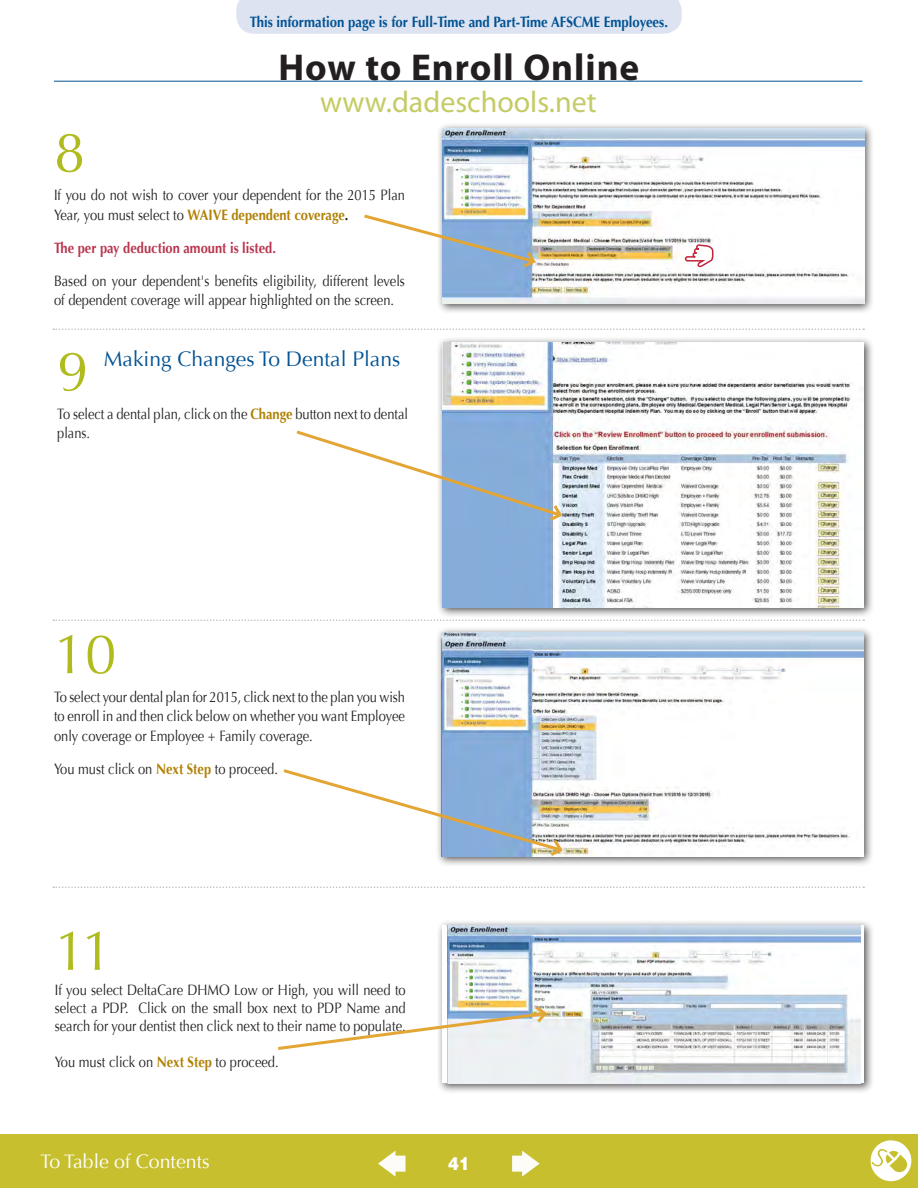
<style>
.page{position:relative;width:918px;height:1188px;background:#fff}
.page>*{position:absolute;margin:0;border:0;box-sizing:border-box;transform-origin:0 0}
.Blue_SUBHEAD_12{font:56.1px "Optima";color:#b0bb1d}
._14_Page_Headers{font:700 37.5px "Myriad Pro";letter-spacing:.025em;color:#231f20}
.t1{font:30px "Myriad Pro";color:#c5cb64}
.Blue_SUBHEAD_12-2{font:21px "Optima";color:#005294}
.t2{font:19.5px "Optima";color:#fff}
.t3{font:900 18px "Helvetica";color:#fff;scale:.9 1}
.Body_Text_REG_12{font:15px/19.5px "Optima";color:#231f20;scale:.86 1}
.Body_Text_REG_11{font:700 15px "Optima";color:#005294;scale:.88 1}
.Body_Text_REG_12-2{font:700 15px "Optima";color:#b9354e;scale:.86 1}
.s1{font-weight:700;color:#b08105}
.s2{font-weight:700}
</style>
<div class="page">
<div style="left:0;top:1134px;width:918px;height:54px;background:#c7bf2e"></div>
<hr style="left:54px;top:81px;width:808px;height:1px;background:#005294">
<svg style="left:871px;top:1140px;width:40px;height:41px"></svg>
<svg style="left:512px;top:1151px;width:28px;height:26px"></svg>
<svg style="left:378px;top:1151px;width:28px;height:26px"></svg>
<svg style="left:53px;top:328px;width:811px;height:2px"></svg>
<svg style="left:53px;top:620px;width:811px;height:1px"></svg>
<svg style="left:53px;top:886px;width:811px;height:2px"></svg>
<div style="left:437px;top:122px;width:438px;height:192px;background:#231f20;opacity:.75"></div>
<img style="left:443px;top:128px;width:421px;height:176px">
<svg style="left:364px;top:212px;width:174px;height:58px"></svg>
<svg style="left:684px;top:244px;width:30px;height:25px"></svg>
<div style="left:436px;top:337px;width:439px;height:281px;background:#231f20;opacity:.75"></div>
<img style="left:442px;top:343px;width:422px;height:265px">
<svg style="left:296px;top:428px;width:268px;height:95px"></svg>
<div style="left:436px;top:627px;width:439px;height:240px;background:#231f20;opacity:.75"></div>
<img style="left:442px;top:633px;width:422px;height:224px">
<svg style="left:283px;top:767px;width:282px;height:92px"></svg>
<div style="left:436px;top:919px;width:439px;height:175px;background:#231f20;opacity:.75"></div>
<img style="left:448px;top:926px;width:413px;height:157px">
<svg style="left:278px;top:1003px;width:271px;height:49px"></svg>
<div style="left:236px;top:0;width:446px;height:34px;background:#dde3f0"></div>
<p class="Body_Text_REG_11" style="left:250px;top:13px;width:477px">This information page is for Full-Time and Part-Time AFSCME Employees.</p>
<p class="_14_Page_Headers" style="left:279px;top:43px;width:362px">How to Enroll Online</p>
<h3 class="t1" style="left:320px;top:83px;width:278px">www.dadeschools.net</h3>
<p class="Blue_SUBHEAD_12" style="left:54px;top:120px;width:33px">8</p>
<p class="Body_Text_REG_12" style="left:54px;top:185px;width:410px">If you do not wish to cover your dependent for the 2015 Plan<br>Year, you must select to <span class="s1">WAIVE dependent coverage</span><span class="s2">.</span></p>
<p class="Body_Text_REG_12-2" style="left:54px;top:239px;width:260px">The per pay deduction amount is listed.</p>
<p class="Body_Text_REG_12" style="left:54px;top:271px;width:410px">Based on your dependent's benefits eligibility, different levels of dependent coverage will appear highlighted on the screen.</p>
<p class="Blue_SUBHEAD_12" style="left:57px;top:339px;width:33px">9</p>
<p class="Blue_SUBHEAD_12-2" style="left:104px;top:347px;width:298px">Making Changes To Dental Plans</p>
<p class="Body_Text_REG_12" style="left:57px;top:404px;width:410px">To select a dental plan, click on the <span class="s1">Change</span> button next to dental plans.</p>
<p class="Blue_SUBHEAD_12" style="left:54px;top:622px;width:64px">10</p>
<p class="Body_Text_REG_12" style="left:54px;top:687px;width:410px;text-align:justify">To select your dental plan for 2015, click next to the plan you wish to enroll in and then click below on whether you want Employee only coverage or Employee + Family coverage.</p>
<p class="Body_Text_REG_12" style="left:54px;top:759px;width:262px">You must click on <span class="s1">Next Step</span> to proceed.</p>
<p class="Blue_SUBHEAD_12" style="left:55px;top:918px;width:59px">11</p>
<p class="Body_Text_REG_12" style="left:55px;top:981px;width:410px;line-height:18px;text-align:justify">If you select DeltaCare DHMO Low or High, you will need to select a PDP. Click on the small box next to PDP Name and search for your dentist then click next to their name to populate.</p>
<p class="Body_Text_REG_12" style="left:55px;top:1053px;width:262px">You must click on <span class="s1">Next Step</span> to proceed.</p>
<h3 class="t2" style="left:40px;top:1150px;width:171px">To Table of Contents</h3>
<p class="t3" style="left:448px;top:1152px;width:26px">41</p>
</div>
